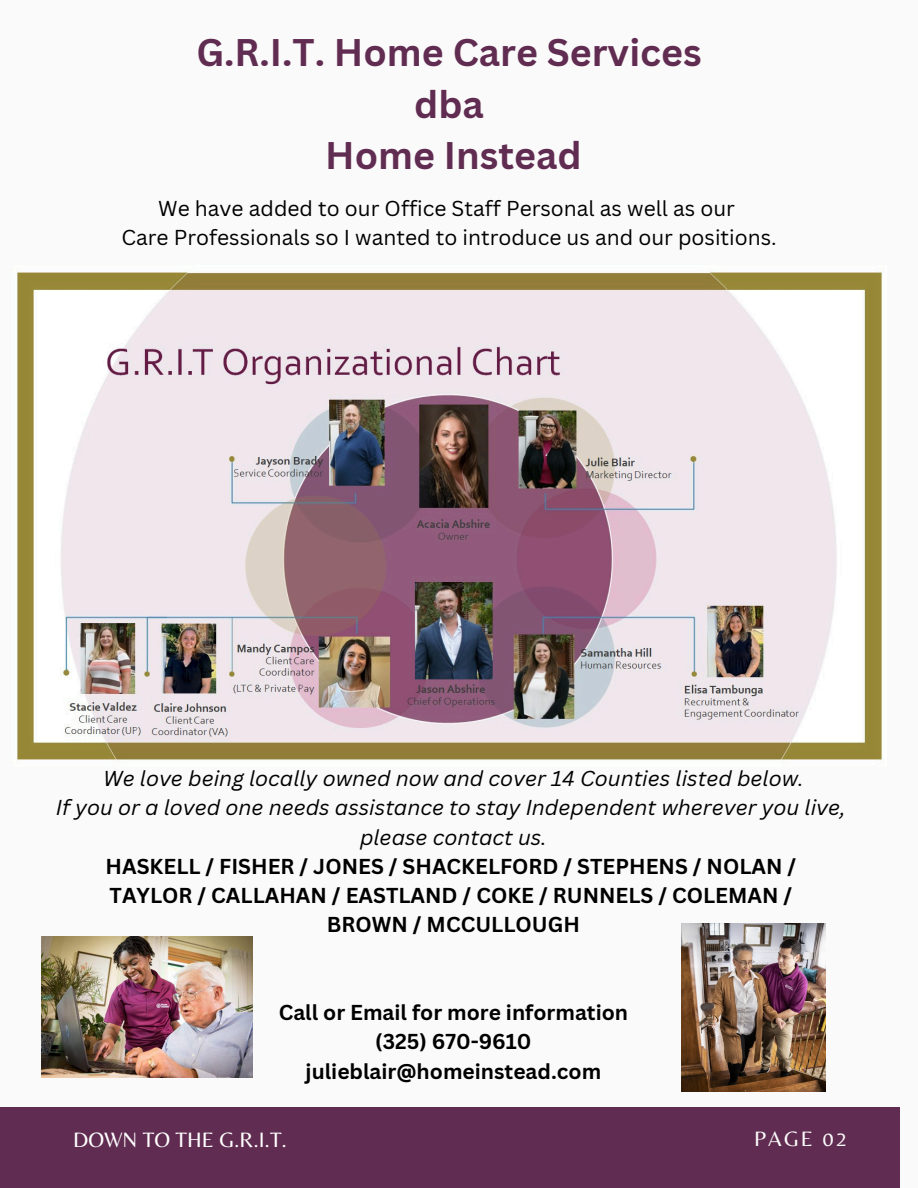
<style>
.page{position:relative;width:918px;height:1188px;background:#fafafa}
.page>*{position:absolute;margin:0;border:0;box-sizing:border-box;transform-origin:0 0}
.t1{font:700 37.5px/51.8px "Canva Sans";color:#612c51;text-align:center}
.t2{font:21.6px "Belleza";color:#fff}
.t3{font:21.6px "Belleza";letter-spacing:.1em;color:#fafafa}
.t4{font:700 21px/29.2px "Canva Sans";color:#000;text-align:center}
.t5{font:italic 21px "Canva Sans";color:#000}
.t6{font:21px "Canva Sans";color:#000}
</style>
<div class="page">
<div style="left:0;top:1107px;width:900px;height:81px;background:#612c51"></div>
<img style="left:16px;top:272px;width:867px;height:488px">
<img style="left:42px;top:937px;width:210px;height:141px">
<img style="left:682px;top:923px;width:144px;height:168px">
<p class="t1" style="left:196px;top:25px;width:507px">G.R.I.T. Home Care Services dba<br>Home Instead</p>
<p class="t6" style="left:158px;top:193px;width:578px">We have added to our Office Staff Personal as well as our</p>
<p class="t6" style="left:122px;top:223px;width:657px">Care Professionals so I wanted to introduce us and our positions.</p>
<p class="t5" style="left:103px;top:764px;width:702px">We love being locally owned now and cover 14 Counties listed below.</p>
<p class="t5" style="left:56px;top:793px;width:792px">If you or a loved one needs assistance to stay Independent wherever you live,</p>
<h3 class="t5" style="left:360px;top:822px;width:188px">please contact us.</h3>
<p class="t4" style="left:106px;top:851px;width:692px">HASKELL / FISHER / JONES / SHACKELFORD / STEPHENS / NOLAN /</p>
<p class="t4" style="left:110px;top:880px;width:684px">TAYLOR / CALLAHAN / EASTLAND / COKE / RUNNELS / COLEMAN /</p>
<p class="t4" style="left:327px;top:910px;width:254px">BROWN / MCCULLOUGH</p>
<h2 class="t4" style="left:279px;top:997px;width:351px">Call or Email for more information (325) 670-9610 julieblair@homeinstead.com</h2>
<p class="t2" style="left:73px;top:1127px;width:215px">DOWN TO THE G.R.I.T.</p>
<p class="t3" style="left:754px;top:1126px;width:94px">PAGE 02</p>
</div>
